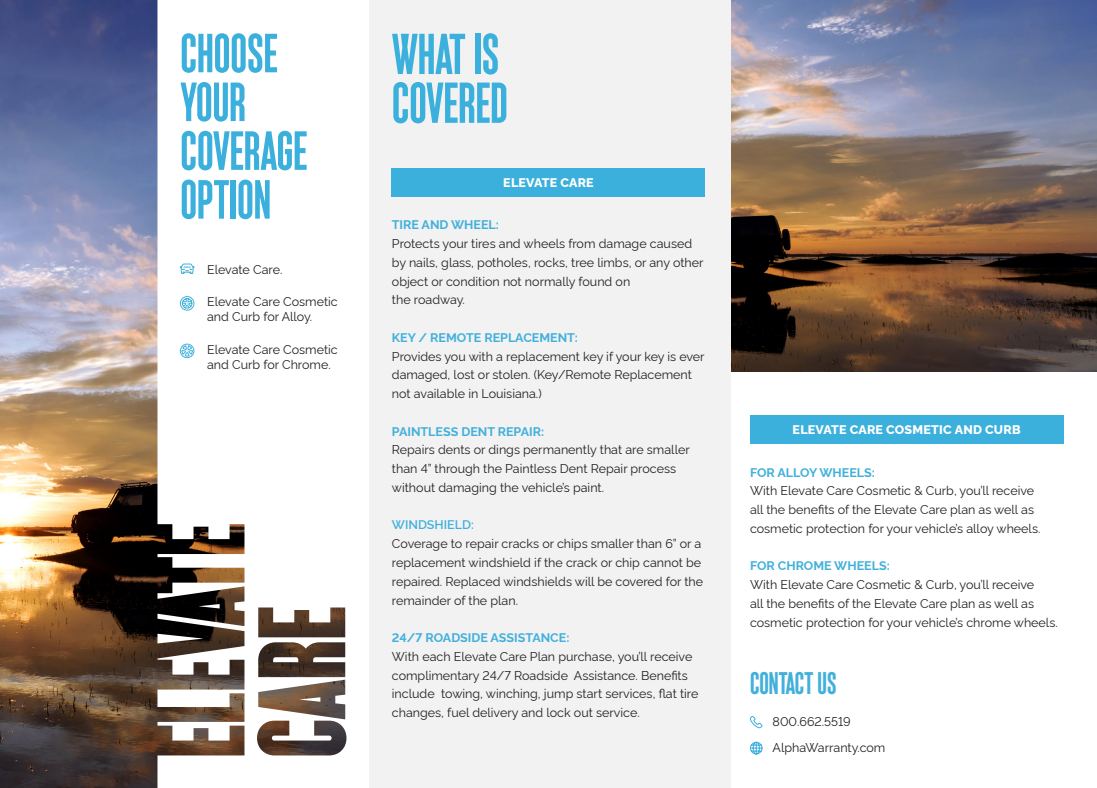
<style>
.page{position:relative;width:1097px;height:788px;background:#fff}
.page>*{position:absolute;margin:0;border:0;box-sizing:border-box;transform-origin:0 0}
.t1{font:100 57.5px "Monopol";color:#3cb0dc}
.t2{font:100 55px "Monopol";color:#3cb0dc}
.t3{font:100 31.25px "Monopol";color:#42b0db}
.t4{font:12.5px/18.8px "Rawline";color:#231f20}
.t5{font:700 12.5px "Rawline";color:#42b0db}
.t6{font:800 12.5px "Rawline";letter-spacing:.01em;color:#fff}
.t7{font:600 12.5px "Rawline";color:#42b0db}
</style>
<div class="page">
<div style="left:369px;top:0;width:362px;height:788px;background:#f2f2f2"></div>
<img style="left:731px;top:0;width:366px;height:371px">
<img style="left:0;top:0;width:346px;height:788px">
<div style="left:392px;top:168px;width:313px;height:29px;background:#3cb0dc"></div>
<svg style="left:180px;top:262px;width:15px;height:12px"></svg>
<svg style="left:180px;top:296px;width:15px;height:15px"></svg>
<svg style="left:180px;top:343px;width:15px;height:15px"></svg>
<svg style="left:750px;top:741px;width:13px;height:13px"></svg>
<svg style="left:749px;top:715px;width:14px;height:13px"></svg>
<div style="left:750px;top:415px;width:313px;height:29px;background:#3cb0dc"></div>
<p class="t2" style="left:180px;top:24px;width:99px">CHOOSE</p>
<p class="t2" style="left:180px;top:72px;width:67px">YOUR</p>
<p class="t2" style="left:180px;top:121px;width:128px">COVERAGE</p>
<p class="t2" style="left:180px;top:170px;width:92px">OPTION</p>
<p class="t4" style="left:207px;top:258px;width:77px">Elevate Care.</p>
<p class="t4" style="left:207px;top:293px;width:132px;line-height:15px">Elevate Care Cosmetic and Curb for Alloy.</p>
<p class="t4" style="left:207px;top:340px;width:132px;line-height:15px">Elevate Care Cosmetic and Curb for Chrome.</p>
<p class="t1" style="left:392px;top:23px;width:109px">WHAT IS</p>
<p class="t1" style="left:392px;top:72px;width:117px">COVERED</p>
<p class="t6" style="left:503px;top:173px;width:92px">ELEVATE CARE</p>
<p class="t5" style="left:392px;top:215px;width:109px">TIRE AND WHEEL:</p>
<p class="t4" style="left:392px;top:233px;width:313px">Protects your tires and wheels from damage caused by nails, glass, potholes, rocks, tree limbs, or any other object or condition not normally found on</p>
<p class="t4" style="left:392px;top:289px;width:74px">the roadway.</p>
<p class="t5" style="left:392px;top:328px;width:187px">KEY / REMOTE REPLACEMENT:</p>
<p class="t4" style="left:392px;top:345px;width:314px">Provides you with a replacement key if your key is ever damaged, lost or stolen. (Key/Remote Replacement not available in Louisiana.)</p>
<p class="t5" style="left:392px;top:421px;width:154px">PAINTLESS DENT REPAIR:</p>
<p class="t4" style="left:392px;top:439px;width:299px">Repairs dents or dings permanently that are smaller than 4” through the Paintless Dent Repair process without damaging the vehicle’s paint.</p>
<p class="t7" style="left:392px;top:515px;width:83px">WINDSHIELD:</p>
<p class="t4" style="left:392px;top:533px;width:313px">Coverage to repair cracks or chips smaller than 6” or a replacement windshield if the crack or chip cannot be repaired. Replaced windshields will be covered for the remainder of the plan.</p>
<p class="t5" style="left:392px;top:628px;width:179px">24/7 ROADSIDE ASSISTANCE:</p>
<p class="t4" style="left:392px;top:645px;width:308px">With each Elevate Care Plan purchase, you’ll receive complimentary 24/7 Roadside Assistance. Benefits include towing, winching, jump start services, flat tire changes, fuel delivery and lock out service.</p>
<p class="t6" style="left:792px;top:420px;width:230px">ELEVATE CARE COSMETIC AND CURB</p>
<p class="t5" style="left:750px;top:462px;width:126px">FOR ALLOY WHEELS:</p>
<p class="t4" style="left:750px;top:480px;width:292px">With Elevate Care Cosmetic &amp; Curb, you’ll receive all the benefits of the Elevate Care plan as well as cosmetic protection for your vehicle’s alloy wheels.</p>
<p class="t5" style="left:750px;top:556px;width:141px">FOR CHROME WHEELS:</p>
<p class="t4" style="left:750px;top:574px;width:309px">With Elevate Care Cosmetic &amp; Curb, you’ll receive<br>all the benefits of the Elevate Care plan as well as cosmetic protection for your vehicle’s chrome wheels.</p>
<p class="t3" style="left:750px;top:665px;width:88px">CONTACT US</p>
<p class="t4" style="left:773px;top:711px;width:80px">800.662.5519</p>
<p class="t4" style="left:773px;top:736px;width:114px">AlphaWarranty.com</p>
</div>
